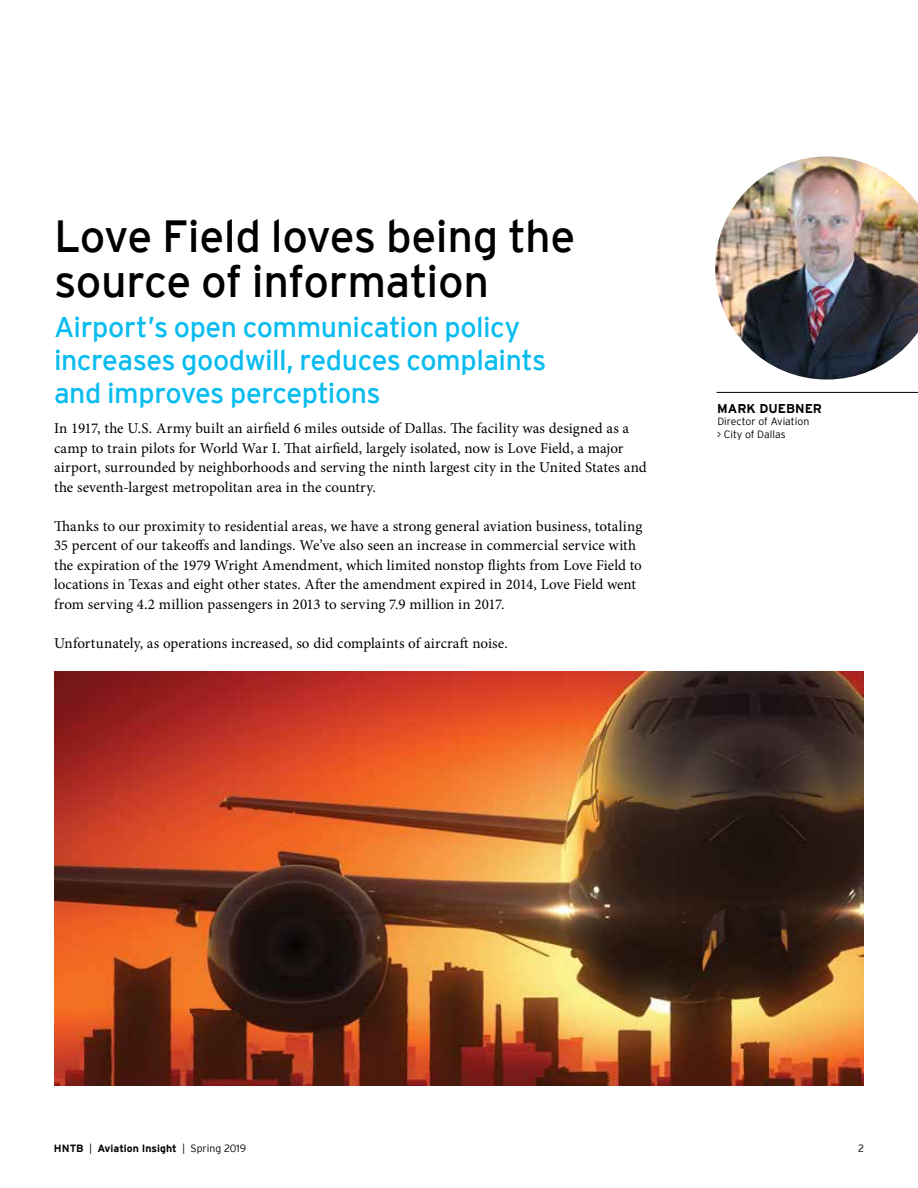
<style>
.page{position:relative;width:918px;height:1188px;background:#fff}
.page>*{position:absolute;margin:0;border:0;box-sizing:border-box;transform-origin:0 0}
.t1{font:45px/45px "Interstate";letter-spacing:-.01em;color:#000}
.t2{font:28.5px/33px "Interstate";letter-spacing:-.015em;color:#09bcef}
.t3{font:15px/19.5px "Minion Pro";letter-spacing:.005em;color:#000}
.t4{font:700 12.75px "Interstate";color:#000}
.t5{font:300 10.5px/12.6px "Interstate";color:#000}
.t6{font:700 10.5px "Interstate";color:#000}
.s1{font-weight:300}
</style>
<div class="page">
<img style="left:54px;top:672px;width:810px;height:413px">
<img style="left:715px;top:156px;width:203px;height:224px">
<hr style="left:717px;top:392px;width:201px;height:1px;background:#000">
<h1 class="t1" style="left:54px;top:213px;width:523px">Love Field loves being the source of information</h1>
<h2 class="t2" style="left:54px;top:310px;width:494px">Airport’s open communication policy increases goodwill, reduces complaints and improves perceptions</h2>
<p class="t3" style="left:54px;top:419px;width:594px">In 1917, the U.S. Army built an airfield 6 miles outside of Dallas. The facility was designed as a camp to train pilots for World War I. That airfield, largely isolated, now is Love Field, a major airport, surrounded by neighborhoods and serving the ninth largest city in the United States and the seventh-largest metropolitan area in the country.</p>
<p class="t3" style="left:54px;top:516px;width:590px">Thanks to our proximity to residential areas, we have a strong general aviation business, totaling 35 percent of our takeoffs and landings. We’ve also seen an increase in commercial service with the expiration of the 1979 Wright Amendment, which limited nonstop flights from Love Field to locations in Texas and eight other states. After the amendment expired in 2014, Love Field went from serving 4.2 million passengers in 2013 to serving 7.9 million in 2017.</p>
<p class="t3" style="left:54px;top:633px;width:455px">Unfortunately, as operations increased, so did complaints of aircraft noise.</p>
<p class="t4" style="left:717px;top:401px;width:106px">MARK DUEBNER</p>
<p class="t5" style="left:717px;top:415px;width:94px">Director of Aviation &gt; City of Dallas</p>
<p class="t6" style="left:54px;top:1142px;width:194px">HNTB <span class="s1">|</span> Aviation Insight <span class="s1">| Spring 2019</span></p>
<p class="t5" style="left:858px;top:1142px;width:7px">2</p>
</div>
